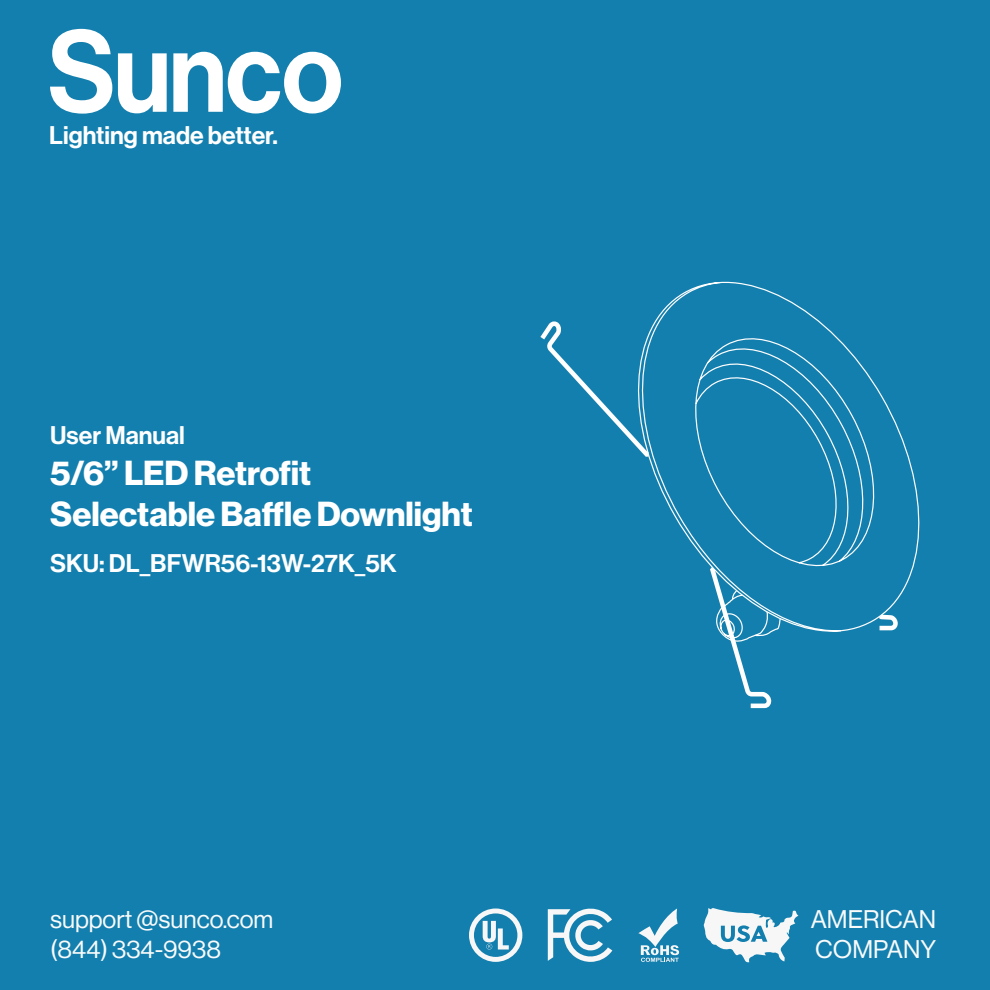
<style>
.page{position:relative;width:990px;height:990px;background:#137fae}
.page>*{position:absolute;margin:0;border:0;box-sizing:border-box;transform-origin:0 0}
.t1{font:34px "N Haas Grotesk DS Pro 75 Bd";color:#fff}
.t2{font:25px "N Haas Grotesk DS Pro 65 Md";color:#fff}
.t3{font:25px "N Haas Grotesk DS Pro 55 Rg";color:#f9fafa}
</style>
<div class="page">
<svg style="left:50px;top:29px;width:62px;height:85px"></svg>
<svg style="left:118px;top:53px;width:49px;height:60px"></svg>
<svg style="left:173px;top:52px;width:168px;height:62px"></svg>
<svg style="left:548px;top:908px;width:64px;height:54px"></svg>
<svg style="left:649px;top:281px;width:271px;height:351px"></svg>
<svg style="left:540px;top:319px;width:113px;height:140px"></svg>
<svg style="left:707px;top:562px;width:74px;height:147px"></svg>
<svg style="left:874px;top:610px;width:27px;height:22px"></svg>
<svg style="left:469px;top:909px;width:53px;height:53px"></svg>
<svg style="left:638px;top:909px;width:41px;height:53px"></svg>
<svg style="left:704px;top:908px;width:94px;height:55px"></svg>
<p class="t2" style="left:49px;top:121px;width:230px">Lighting made better.</p>
<p class="t2" style="left:50px;top:421px;width:136px">User Manual</p>
<p class="t1" style="left:50px;top:453px;width:263px">5/6” LED Retrofit</p>
<p class="t1" style="left:50px;top:494px;width:424px">Selectable Baffle Downlight</p>
<p class="t2" style="left:50px;top:549px;width:348px">SKU: DL_BFWR56-13W-27K_5K</p>
<p class="t3" style="left:50px;top:905px;width:225px">support @sunco.com</p>
<p class="t3" style="left:50px;top:935px;width:172px">(844) 334-9938</p>
<p class="t3" style="left:811px;top:905px;width:127px">AMERICAN</p>
<p class="t3" style="left:815px;top:935px;width:122px">COMPANY</p>
</div>
